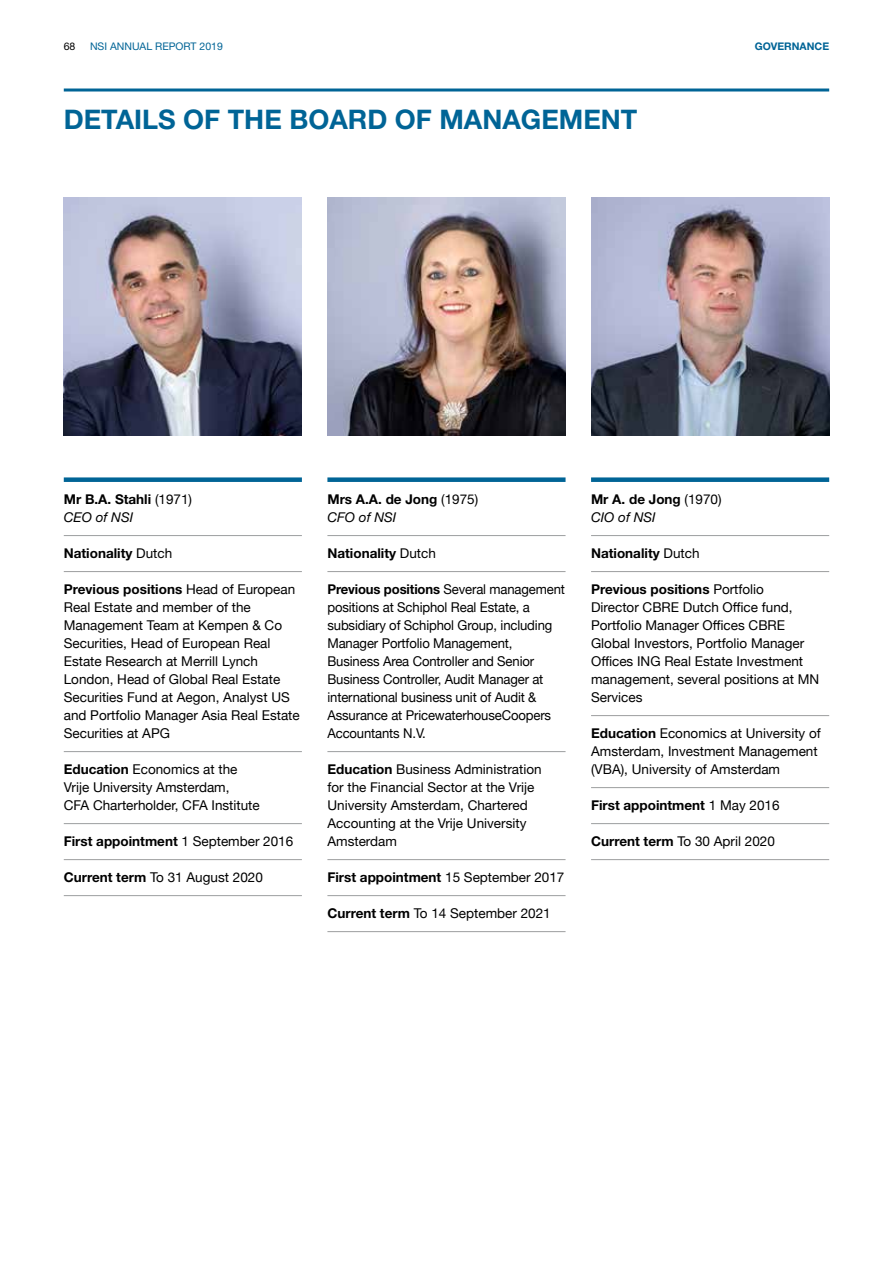
<style>
.page{position:relative;width:893px;height:1263px;background:#fff}
.page>*{position:absolute;margin:0;border:0;box-sizing:border-box;transform-origin:0 0}
.t1{font:700 27px "Helvetica Neue";color:#006496}
.t2{font:13.5px/18px "Helvetica Neue";color:#000}
.t3{font:700 13.5px/18px "Helvetica Neue";color:#000}
.t4{font:13.5px/18px "Helvetica Neue";color:#000}
.t5{font:10.5px "Helvetica Neue";color:#006496}
.t6{font:700 10.5px "Helvetica Neue";color:#006496}
.t7{font:10.5px "Helvetica Neue";color:#000}
.s1{font-weight:400}
.s2{font-weight:400;font-style:italic}
.s3{font-weight:700}
</style>
<div class="page">
<hr style="left:64px;top:89px;width:765px;height:3px;background:#006496">
<div style="left:64px;top:477px;width:238px;height:5px;background:#006496"></div>
<hr style="left:64px;top:535px;width:238px;height:1px;background:#9c9e9f">
<hr style="left:64px;top:571px;width:238px;height:1px;background:#9c9e9f">
<hr style="left:64px;top:751px;width:238px;height:1px;background:#9c9e9f">
<hr style="left:64px;top:823px;width:238px;height:1px;background:#9c9e9f">
<hr style="left:64px;top:859px;width:238px;height:1px;background:#9c9e9f">
<hr style="left:64px;top:895px;width:238px;height:1px;background:#9c9e9f">
<div style="left:591px;top:477px;width:238px;height:5px;background:#006496"></div>
<hr style="left:591px;top:535px;width:238px;height:1px;background:#9c9e9f">
<hr style="left:591px;top:571px;width:238px;height:1px;background:#9c9e9f">
<hr style="left:591px;top:715px;width:238px;height:1px;background:#9c9e9f">
<hr style="left:591px;top:787px;width:238px;height:1px;background:#9c9e9f">
<hr style="left:591px;top:823px;width:238px;height:1px;background:#9c9e9f">
<hr style="left:591px;top:859px;width:238px;height:1px;background:#9c9e9f">
<div style="left:327px;top:477px;width:239px;height:5px;background:#006496"></div>
<hr style="left:327px;top:535px;width:239px;height:1px;background:#9c9e9f">
<hr style="left:327px;top:571px;width:239px;height:1px;background:#9c9e9f">
<hr style="left:327px;top:751px;width:239px;height:1px;background:#9c9e9f">
<hr style="left:327px;top:859px;width:239px;height:1px;background:#9c9e9f">
<hr style="left:327px;top:895px;width:239px;height:1px;background:#9c9e9f">
<hr style="left:327px;top:931px;width:239px;height:1px;background:#9c9e9f">
<img style="left:64px;top:198px;width:238px;height:238px">
<img style="left:328px;top:198px;width:238px;height:238px">
<img style="left:591px;top:198px;width:238px;height:238px">
<p class="t7" style="left:64px;top:40px;width:13px">68</p>
<p class="t5" style="left:90px;top:40px;width:134px">NSI ANNUAL REPORT 2019</p>
<h1 class="t1" style="left:64px;top:103px;width:575px">DETAILS OF THE BOARD OF MANAGEMENT</h1>
<p class="t6" style="left:755px;top:39px;width:76px">GOVERNANCE</p>
<p class="t3" style="left:64px;top:490px;width:130px">Mr B.A. Stahli <span class="s1">(1971)<br></span><span class="s2">CEO of NSI</span></p>
<p class="t3" style="left:64px;top:544px;width:110px">Nationality <span class="s1">Dutch</span></p>
<p class="t2" style="left:64px;top:581px;width:238px"><span class="s3">Previous positions</span> Head of European<br>Real Estate and member of the<br>Management Team at Kempen &amp; Co<br>Securities, Head of European Real<br>Estate Research at Merrill Lynch<br>London, Head of Global Real Estate<br>Securities Fund at Aegon, Analyst US and Portfolio Manager Asia Real Estate<br>Securities at APG</p>
<p class="t2" style="left:64px;top:761px;width:198px"><span class="s3">Education</span> Economics at the<br>Vrije University Amsterdam,<br>CFA Charterholder, CFA Institute</p>
<p class="t3" style="left:64px;top:832px;width:231px">First appointment <span class="s1">1 September 2016</span></p>
<p class="t2" style="left:64px;top:869px;width:201px"><span class="s3">Current term</span> To 31 August 2020</p>
<p class="t3" style="left:327px;top:490px;width:152px">Mrs A.A. de Jong <span class="s1">(1975)<br></span><span class="s2">CFO of NSI</span></p>
<p class="t3" style="left:327px;top:544px;width:110px">Nationality <span class="s1">Dutch</span></p>
<p class="t2" style="left:327px;top:581px;width:239px"><span class="s3">Previous positions</span> Several management positions at Schiphol Real Estate, a subsidiary of Schiphol Group, including Manager Portfolio Management, Business Area Controller and Senior Business Controller, Audit Manager at international business unit of Audit &amp; Assurance at PricewaterhouseCoopers Accountants N.V.</p>
<p class="t4" style="left:327px;top:760px;width:216px"><span class="s3">Education</span> Business Administration for the Financial Sector at the Vrije<br>University Amsterdam, Chartered<br>Accounting at the Vrije University<br>Amsterdam</p>
<p class="t3" style="left:327px;top:868px;width:239px">First appointment <span class="s1">15 September 2017</span></p>
<p class="t2" style="left:327px;top:905px;width:225px"><span class="s3">Current term</span> To 14 September 2021</p>
<p class="t3" style="left:591px;top:490px;width:132px">Mr A. de Jong <span class="s1">(1970)<br></span><span class="s2">CIO of NSI</span></p>
<p class="t3" style="left:591px;top:544px;width:110px">Nationality <span class="s1">Dutch</span></p>
<p class="t2" style="left:591px;top:581px;width:230px"><span class="s3">Previous positions</span> Portfolio<br>Director CBRE Dutch Office fund,<br>Portfolio Manager Offices CBRE<br>Global Investors, Portfolio Manager<br>Offices ING Real Estate Investment management, several positions at MN<br>Services</p>
<p class="t2" style="left:591px;top:725px;width:231px"><span class="s3">Education</span> Economics at University of<br>Amsterdam, Investment Management (VBA), University of Amsterdam</p>
<p class="t3" style="left:591px;top:796px;width:190px">First appointment <span class="s1">1 May 2016</span></p>
<p class="t4" style="left:591px;top:832px;width:185px"><span class="s3">Current term</span> To 30 April 2020</p>
</div>
